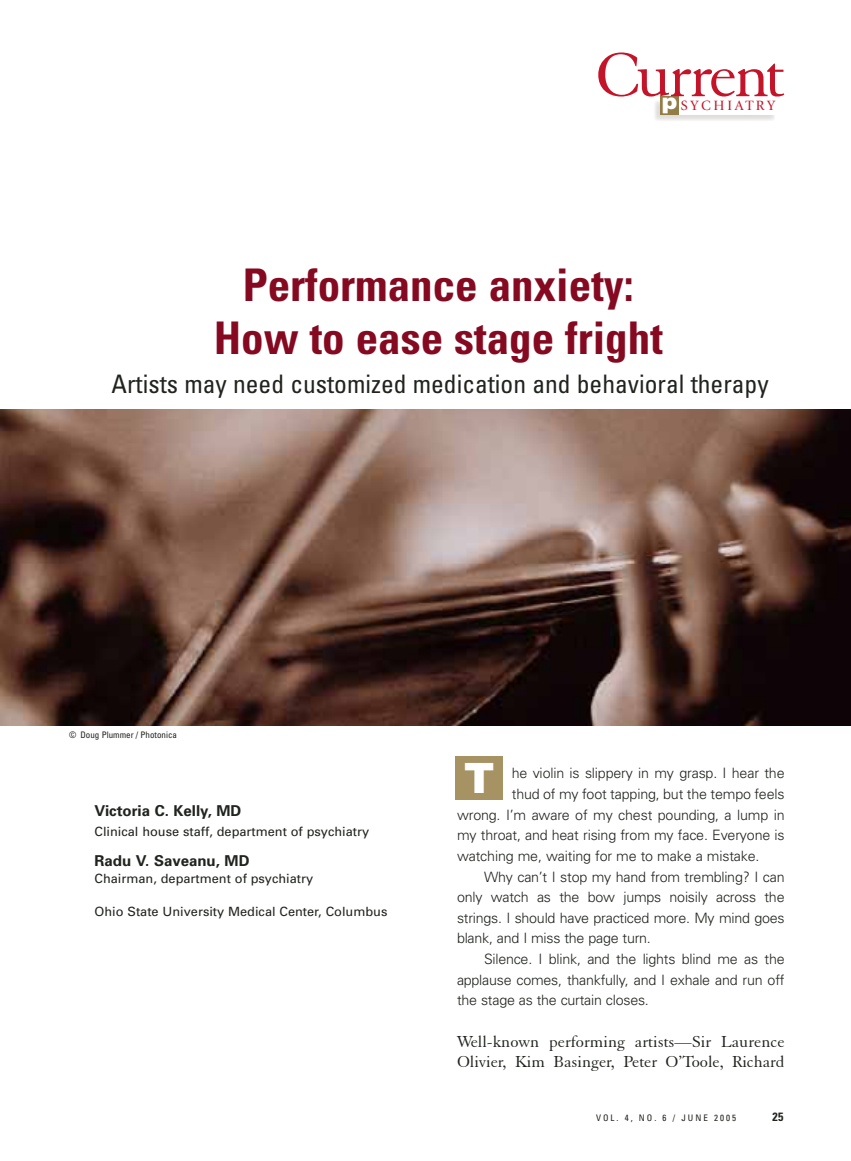
<style>
.page{position:relative;width:851px;height:1161px;background:#fff}
.page>*{position:absolute;margin:0;border:0;box-sizing:border-box;transform-origin:0 0}
.t1{font:67.8px "Elegant Garamond BT";letter-spacing:-.045em;color:#c31429}
.t2{font:700 condensed 45px/52.5px "Univers";color:#850a21;text-align:center}
.t3{font:900 42px "Arial";color:#fff}
.t4{font:condensed 25.5px "Univers";color:#20231e}
.t5{font:17.25px/20.7px "Elegant Garamond BT";color:#20231e}
.t6{font:700 15px "Univers";color:#20231e}
.t7{font:300 14.25px "Univers";letter-spacing:-.015em;color:#20231e}
.t8{font:14.1px "Giovanni";letter-spacing:.195em;color:#c31429}
.t9{font:12.75px "Univers";color:#20231e}
.t10{font:700 condensed 12px "Univers";color:#20231e}
.t11{font:condensed 9px "Univers";color:#20231e}
.t12{font:condensed 9px "Univers";letter-spacing:.22em;color:#20231e}
.s1{font-family:"Arial";font-weight:900;font-size:21.9px;color:#fff}
</style>
<div class="page">
<div style="left:660px;top:96px;width:19px;height:19px;background:#927d46"></div>
<div style="left:455px;top:756px;width:47px;height:44px;background:#a69263"></div>
<img style="left:1px;top:410px;width:849px;height:315px">
<h1 class="t1" style="left:595px;top:50px;width:190px">Current</h1>
<p class="t8" style="left:661px;top:100px;width:115px"><span class="s1">p</span>SYCHIATRY</p>
<h2 class="t2" style="left:214px;top:264px;width:450px">Performance anxiety:<br>How to ease stage fright</h2>
<h3 class="t4" style="left:111px;top:375px;width:658px">Artists may need customized medication and behavioral therapy</h3>
<p class="t11" style="left:69px;top:732px;width:109px">© Doug Plummer / Photonica</p>
<p class="t6" style="left:94px;top:805px;width:148px">Victoria C. Kelly, MD</p>
<p class="t9" style="left:94px;top:827px;width:276px">Clinical house staff, department of psychiatry</p>
<p class="t6" style="left:94px;top:856px;width:156px">Radu V. Saveanu, MD</p>
<p class="t9" style="left:94px;top:874px;width:220px">Chairman, department of psychiatry</p>
<p class="t9" style="left:94px;top:907px;width:294px">Ohio State University Medical Center, Columbus</p>
<h3 class="t3" style="left:464px;top:763px;width:32px">T</h3>
<p class="t7" style="left:511px;top:768px;width:274px">he violin is slippery in my grasp. I hear the</p>
<p class="t7" style="left:511px;top:789px;width:274px">thud of my foot tapping, but the tempo feels</p>
<p class="t7" style="left:457px;top:809px;width:329px">wrong. I’m aware of my chest pounding, a lump in</p>
<p class="t7" style="left:457px;top:830px;width:329px">my throat, and heat rising from my face. Everyone is</p>
<p class="t7" style="left:457px;top:851px;width:304px">watching me, waiting for me to make a mistake.</p>
<p class="t7" style="left:484px;top:871px;width:302px">Why can’t I stop my hand from trembling? I can</p>
<p class="t7" style="left:457px;top:892px;width:329px">only watch as the bow jumps noisily across the</p>
<p class="t7" style="left:457px;top:913px;width:329px">strings. I should have practiced more. My mind goes</p>
<p class="t7" style="left:457px;top:933px;width:195px">blank, and I miss the page turn.</p>
<p class="t7" style="left:484px;top:954px;width:302px">Silence. I blink, and the lights blind me as the</p>
<p class="t7" style="left:457px;top:974px;width:329px">applause comes, thankfully, and I exhale and run off</p>
<p class="t7" style="left:457px;top:995px;width:193px">the stage as the curtain closes.</p>
<p class="t5" style="left:457px;top:1032px;width:329px">Well-known performing artists—Sir Laurence<br>Olivier, Kim Basinger, Peter O’Toole, Richard</p>
<p class="t12" style="left:596px;top:1114px;width:142px">VOL. 4, NO. 6 / JUNE 2005</p>
<p class="t10" style="left:772px;top:1112px;width:12px">25</p>
</div>
